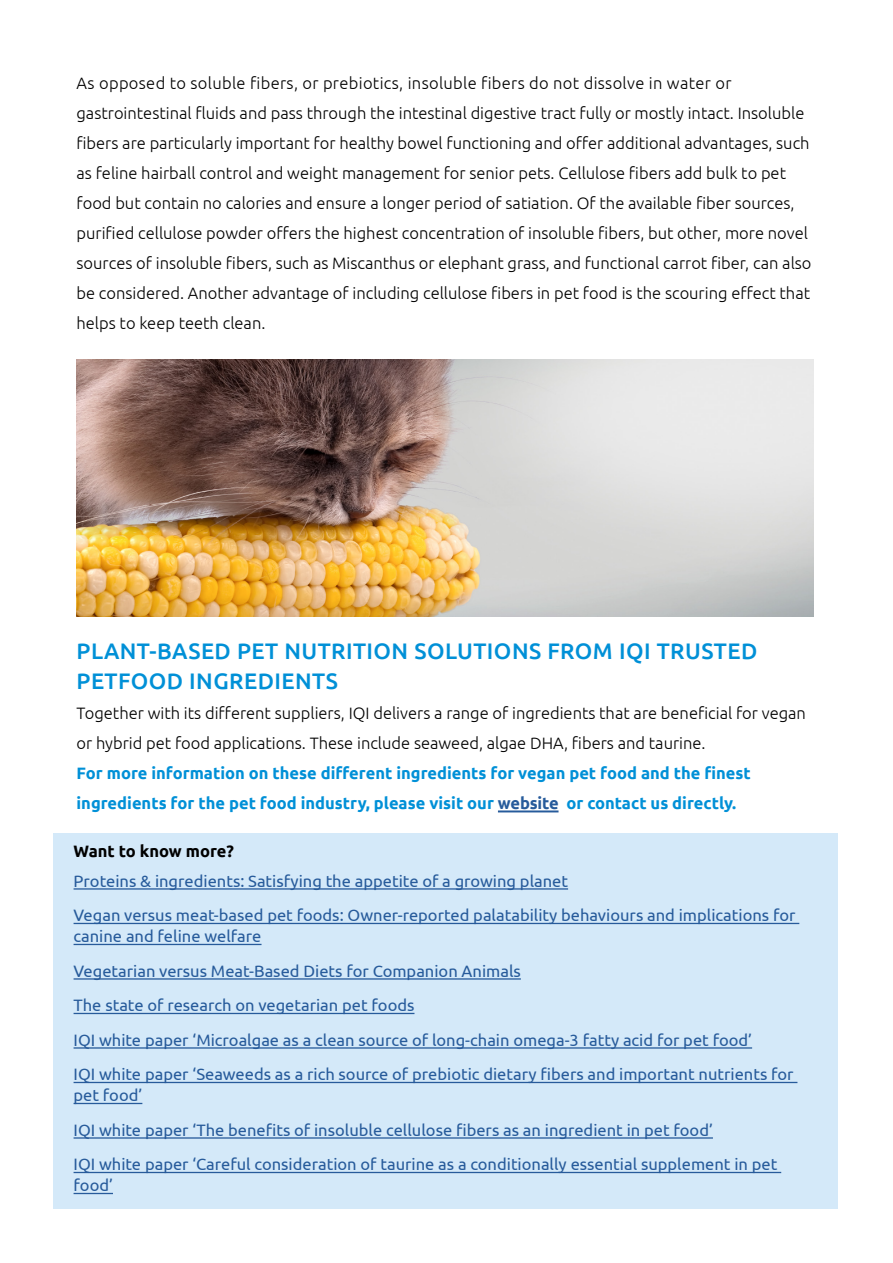
<style>
.page{position:relative;width:893px;height:1263px;background:#fff}
.page>*{position:absolute;margin:0;border:0;box-sizing:border-box;transform-origin:0 0}
.t1{font:500 22.5px/30px "Ubuntu";letter-spacing:.02em;color:#0090d7}
.t2{font:300 16.5px/30px "Ubuntu";color:#000}
.t3{font:16.5px/34.5px "Ubuntu";color:#275b9b}
.t4{font:700 16.5px/30px "Ubuntu";color:#0090d7}
.t5{font:700 16.5px "Ubuntu";color:#000}
.s1{color:#275b9b}
</style>
<div class="page">
<div style="left:53px;top:833px;width:785px;height:376px;background:#d4e9f9"></div>
<hr style="left:74px;top:888px;width:494px;height:2px;background:#275b9b">
<hr style="left:74px;top:923px;width:725px;height:1px;background:#275b9b">
<hr style="left:74px;top:944px;width:188px;height:1px;background:#275b9b">
<hr style="left:74px;top:978px;width:447px;height:2px;background:#275b9b">
<hr style="left:74px;top:1013px;width:340px;height:1px;background:#275b9b">
<hr style="left:74px;top:1047px;width:678px;height:2px;background:#275b9b">
<hr style="left:74px;top:1082px;width:723px;height:1px;background:#275b9b">
<hr style="left:74px;top:1103px;width:68px;height:1px;background:#275b9b">
<hr style="left:74px;top:1137px;width:639px;height:2px;background:#275b9b">
<hr style="left:74px;top:1172px;width:707px;height:1px;background:#275b9b">
<hr style="left:74px;top:1193px;width:39px;height:1px;background:#275b9b">
<img style="left:77px;top:359px;width:736px;height:258px">
<hr style="left:498px;top:810px;width:60px;height:2px;background:#275b9b">
<p class="t2" style="left:77px;top:68px;width:736px">As opposed to soluble fibers, or prebiotics, insoluble fibers do not dissolve in water or gastrointestinal fluids and pass through the intestinal digestive tract fully or mostly intact. Insoluble fibers are particularly important for healthy bowel functioning and offer additional advantages, such as feline hairball control and weight management for senior pets. Cellulose fibers add bulk to pet food but contain no calories and ensure a longer period of satiation. Of the available fiber sources, purified cellulose powder offers the highest concentration of insoluble fibers, but other, more novel sources of insoluble fibers, such as Miscanthus or elephant grass, and functional carrot fiber, can also be considered. Another advantage of including cellulose fibers in pet food is the scouring effect that helps to keep teeth clean.</p>
<h1 class="t1" style="left:77px;top:636px;width:682px">PLANT-BASED PET NUTRITION SOLUTIONS FROM IQI TRUSTED<br>PETFOOD INGREDIENTS</h1>
<p class="t2" style="left:77px;top:698px;width:731px">Together with its different suppliers, IQI delivers a range of ingredients that are beneficial for vegan or hybrid pet food applications. These include seaweed, algae DHA, fibers and taurine.</p>
<p class="t4" style="left:77px;top:758px;width:676px">For more information on these different ingredients for vegan pet food and the finest ingredients for the pet food industry, please visit our <span class="s1">website</span> or contact us directly.</p>
<p class="t5" style="left:74px;top:841px;width:162px">Want to know more?</p>
<p class="t3" style="left:74px;top:863px;width:723px">Proteins &amp; ingredients: Satisfying the appetite of a growing planet<br>Vegan versus meat-based pet foods: Owner-reported palatability behaviours and implications for</p>
<p class="t3" style="left:74px;top:919px;width:722px">canine and feline welfare<br>Vegetarian versus Meat-Based Diets for Companion Animals<br>The state of research on vegetarian pet foods<br>IQI white paper ‘Microalgae as a clean source of long-chain omega-3 fatty acid for pet food’<br>IQI white paper ‘Seaweeds as a rich source of prebiotic dietary fibers and important nutrients for</p>
<p class="t3" style="left:74px;top:1078px;width:705px">pet food’<br>IQI white paper ‘The benefits of insoluble cellulose fibers as an ingredient in pet food’<br>IQI white paper ‘Careful consideration of taurine as a conditionally essential supplement in pet</p>
<p class="t3" style="left:74px;top:1168px;width:41px">food’</p>
</div>
